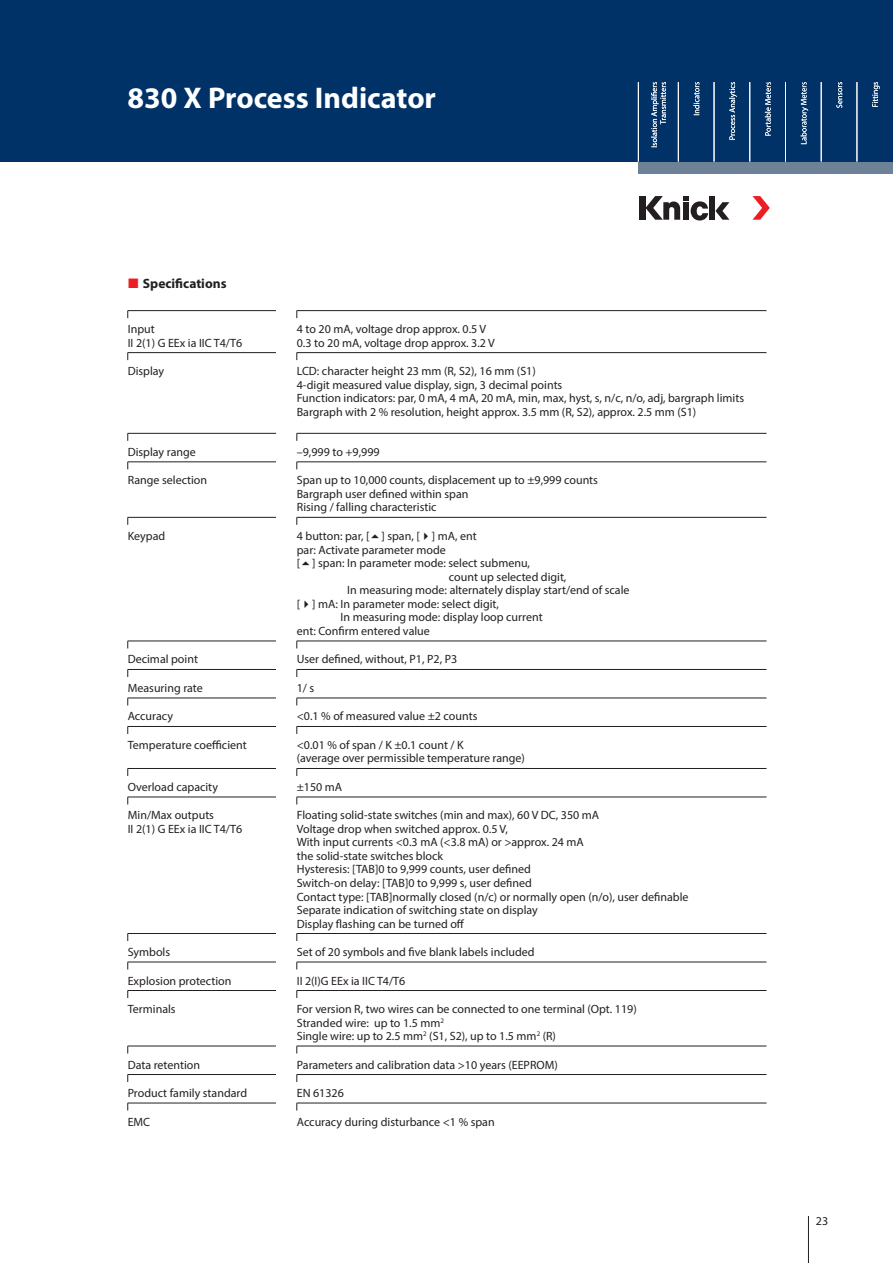
<style>
.page{position:relative;width:893px;height:1263px;background:#fff}
.page>*{position:absolute;margin:0;border:0;box-sizing:border-box;transform-origin:0 0}
.t1{font:700 30px "Myriad Pro";color:#fff}
.t2{font:700 13.5px "Myriad Pro";color:#231f20}
.Tabelle_USA{font:12px/13.5px "Myriad Pro";color:#231f20}
.s1{font-family:"Frutiger Special";font-weight:400;color:#ee1d23}
</style>
<div class="page">
<div style="left:639px;top:148px;width:254px;height:25px;background:#6e8297"></div>
<div style="left:0;top:0;width:893px;height:162px;background:#003268"></div>
<div style="left:639px;top:196px;width:6px;height:24px;background:#231f20"></div>
<div style="left:709px;top:196px;width:6px;height:24px;background:#231f20"></div>
<svg style="left:715px;top:202px;width:14px;height:18px"></svg>
<svg style="left:752px;top:196px;width:18px;height:24px"></svg>
<svg style="left:645px;top:196px;width:63px;height:24px"></svg>
<hr style="left:808px;top:1216px;width:1px;height:47px;background:#231f20">
<hr style="left:678px;top:82px;width:1px;height:80px;background:#fff">
<hr style="left:714px;top:82px;width:1px;height:80px;background:#fff">
<hr style="left:749px;top:82px;width:1px;height:80px;background:#fff">
<hr style="left:785px;top:82px;width:1px;height:80px;background:#fff">
<hr style="left:821px;top:82px;width:1px;height:80px;background:#fff">
<hr style="left:857px;top:82px;width:1px;height:80px;background:#fff">
<hr style="left:638px;top:82px;width:1px;height:80px;background:#fff">
<svg style="left:651px;top:82px;width:15px;height:65px"></svg>
<svg style="left:693px;top:82px;width:6px;height:33px"></svg>
<svg style="left:729px;top:82px;width:8px;height:58px"></svg>
<svg style="left:765px;top:82px;width:6px;height:54px"></svg>
<svg style="left:801px;top:82px;width:7px;height:62px"></svg>
<svg style="left:836px;top:82px;width:6px;height:26px"></svg>
<svg style="left:872px;top:82px;width:8px;height:25px"></svg>
<hr style="left:128px;top:310px;width:148px;height:1px;background:#231f20">
<hr style="left:297px;top:310px;width:469px;height:1px;background:#231f20">
<hr style="left:128px;top:352px;width:148px;height:1px;background:#231f20">
<hr style="left:297px;top:352px;width:469px;height:1px;background:#231f20">
<hr style="left:128px;top:433px;width:148px;height:1px;background:#231f20">
<hr style="left:297px;top:433px;width:469px;height:1px;background:#231f20">
<hr style="left:128px;top:462px;width:148px;height:1px;background:#231f20">
<hr style="left:297px;top:462px;width:469px;height:1px;background:#231f20">
<hr style="left:128px;top:517px;width:148px;height:1px;background:#231f20">
<hr style="left:297px;top:517px;width:469px;height:1px;background:#231f20">
<hr style="left:128px;top:641px;width:148px;height:1px;background:#231f20">
<hr style="left:297px;top:641px;width:469px;height:1px;background:#231f20">
<hr style="left:128px;top:669px;width:148px;height:1px;background:#231f20">
<hr style="left:297px;top:669px;width:469px;height:1px;background:#231f20">
<hr style="left:128px;top:698px;width:148px;height:1px;background:#231f20">
<hr style="left:297px;top:698px;width:469px;height:1px;background:#231f20">
<hr style="left:128px;top:726px;width:148px;height:1px;background:#231f20">
<hr style="left:297px;top:726px;width:469px;height:1px;background:#231f20">
<hr style="left:128px;top:768px;width:148px;height:1px;background:#231f20">
<hr style="left:297px;top:768px;width:469px;height:1px;background:#231f20">
<hr style="left:128px;top:797px;width:148px;height:1px;background:#231f20">
<hr style="left:297px;top:797px;width:469px;height:1px;background:#231f20">
<hr style="left:128px;top:933px;width:148px;height:1px;background:#231f20">
<hr style="left:297px;top:933px;width:469px;height:1px;background:#231f20">
<hr style="left:128px;top:962px;width:148px;height:1px;background:#231f20">
<hr style="left:297px;top:962px;width:469px;height:1px;background:#231f20">
<hr style="left:128px;top:990px;width:148px;height:1px;background:#231f20">
<hr style="left:297px;top:990px;width:469px;height:1px;background:#231f20">
<hr style="left:128px;top:1046px;width:148px;height:1px;background:#231f20">
<hr style="left:297px;top:1046px;width:469px;height:1px;background:#231f20">
<hr style="left:128px;top:1074px;width:148px;height:1px;background:#231f20">
<hr style="left:297px;top:1074px;width:469px;height:1px;background:#231f20">
<hr style="left:128px;top:1103px;width:148px;height:1px;background:#231f20">
<hr style="left:297px;top:1103px;width:469px;height:1px;background:#231f20">
<h1 class="t1" style="left:128px;top:78px;width:310px">830 X Process Indicator</h1>
<p class="t2" style="left:128px;top:275px;width:100px"><span class="s1">,</span> Specifications</p>
<p class="Tabelle_USA" style="left:128px;top:322px;width:116px">Input<br>II 2(1) G EEx ia IIC T4/T6</p>
<p class="Tabelle_USA" style="left:297px;top:322px;width:200px">4 to 20 mA, voltage drop approx. 0.5 V<br>0.3 to 20 mA, voltage drop approx. 3.2 V</p>
<p class="Tabelle_USA" style="left:128px;top:364px;width:38px">Display</p>
<p class="Tabelle_USA" style="left:297px;top:364px;width:449px">LCD: character height 23 mm (R, S2), 16 mm (S1)<br>4-digit measured value display, sign, 3 decimal points<br>Function indicators: par, 0 mA, 4 mA, 20 mA, min, max, hyst, s, n/c, n/o, adj, bargraph limits Bargraph with 2 % resolution, height approx. 3.5 mm (R, S2), approx. 2.5 mm (S1)</p>
<p class="Tabelle_USA" style="left:128px;top:445px;width:70px">Display range</p>
<p class="Tabelle_USA" style="left:297px;top:445px;width:84px">–9,999 to +9,999</p>
<p class="Tabelle_USA" style="left:128px;top:473px;width:81px">Range selection</p>
<p class="Tabelle_USA" style="left:297px;top:473px;width:303px">Span up to 10,000 counts, displacement up to ±9,999 counts<br>Bargraph user defined within span<br>Rising / falling characteristic</p>
<p class="Tabelle_USA" style="left:128px;top:529px;width:39px">Keypad</p>
<p class="Tabelle_USA" style="left:297px;top:529px;width:181px">4 button: par, [ ] span, [✔] mA, ent</p>
<p class="Tabelle_USA" style="left:297px;top:543px;width:151px">par: Activate parameter mode</p>
<p class="Tabelle_USA" style="left:297px;top:556px;width:235px">[ ] span: In parameter mode: select submenu,</p>
<p class="Tabelle_USA" style="left:449px;top:570px;width:119px">count up selected digit,</p>
<p class="Tabelle_USA" style="left:347px;top:583px;width:284px">In measuring mode: alternately display start/end of scale</p>
<p class="Tabelle_USA" style="left:341px;top:597px;width:204px;text-indent:-44px">[✔] mA: In parameter mode: select digit,<br>In measuring mode: display loop current</p>
<p class="Tabelle_USA" style="left:297px;top:624px;width:135px">ent: Confirm entered value</p>
<p class="Tabelle_USA" style="left:128px;top:652px;width:72px">Decimal point</p>
<p class="Tabelle_USA" style="left:297px;top:652px;width:162px">User defined, without, P1, P2, P3</p>
<p class="Tabelle_USA" style="left:128px;top:681px;width:77px">Measuring rate</p>
<p class="Tabelle_USA" style="left:297px;top:681px;width:19px">1/ s</p>
<p class="Tabelle_USA" style="left:128px;top:709px;width:47px">Accuracy</p>
<p class="Tabelle_USA" style="left:297px;top:709px;width:182px">&lt;0.1 % of measured value ±2 counts</p>
<p class="Tabelle_USA" style="left:128px;top:738px;width:120px">Temperature coefficient</p>
<p class="Tabelle_USA" style="left:297px;top:738px;width:230px">&lt;0.01 % of span / K ±0.1 count / K<br>(average over permissible temperature range)</p>
<p class="Tabelle_USA" style="left:128px;top:780px;width:92px">Overload capacity</p>
<p class="Tabelle_USA" style="left:297px;top:780px;width:47px">±150 mA</p>
<p class="Tabelle_USA" style="left:128px;top:808px;width:116px">Min/Max outputs<br>II 2(1) G EEx ia IIC T4/T6</p>
<p class="Tabelle_USA" style="left:297px;top:808px;width:393px">Floating solid-state switches (min and max), 60 V DC, 350 mA<br>Voltage drop when switched approx. 0.5 V,<br>With input currents &lt;0.3 mA (&lt;3.8 mA) or &gt;approx. 24 mA<br>the solid-state switches block<br>Hysteresis: [TAB]0 to 9,999 counts, user defined<br>Switch-on delay: [TAB]0 to 9,999 s, user defined<br>Contact type: [TAB]normally closed (n/c) or normally open (n/o), user definable Separate indication of switching state on display<br>Display flashing can be turned off</p>
<p class="Tabelle_USA" style="left:128px;top:945px;width:44px">Symbols</p>
<p class="Tabelle_USA" style="left:297px;top:945px;width:239px">Set of 20 symbols and five blank labels included</p>
<p class="Tabelle_USA" style="left:128px;top:973px;width:105px">Explosion protection</p>
<p class="Tabelle_USA" style="left:297px;top:973px;width:110px">II 2(I)G EEx ia IIC T4/T6</p>
<p class="Tabelle_USA" style="left:128px;top:1002px;width:49px">Terminals</p>
<p class="Tabelle_USA" style="left:297px;top:1002px;width:341px">For version R, two wires can be connected to one terminal (Opt. 119)</p>
<p class="Tabelle_USA" style="left:297px;top:1015px;width:149px">Stranded wire: up to 1.5 mm<sup>2</sup></p>
<p class="Tabelle_USA" style="left:297px;top:1029px;width:261px">Single wire: up to 2.5 mm<sup>2</sup> (S1, S2), up to 1.5 mm<sup>2</sup> (R)</p>
<p class="Tabelle_USA" style="left:128px;top:1057px;width:74px">Data retention</p>
<p class="Tabelle_USA" style="left:297px;top:1057px;width:262px">Parameters and calibration data &gt;10 years (EEPROM)</p>
<p class="Tabelle_USA" style="left:128px;top:1086px;width:121px">Product family standard</p>
<p class="Tabelle_USA" style="left:297px;top:1086px;width:49px">EN 61326</p>
<p class="Tabelle_USA" style="left:128px;top:1114px;width:24px">EMC</p>
<p class="Tabelle_USA" style="left:297px;top:1114px;width:199px">Accuracy during disturbance &lt;1 % span</p>
<p class="Tabelle_USA" style="left:816px;top:1214px;width:14px">23</p>
</div>
